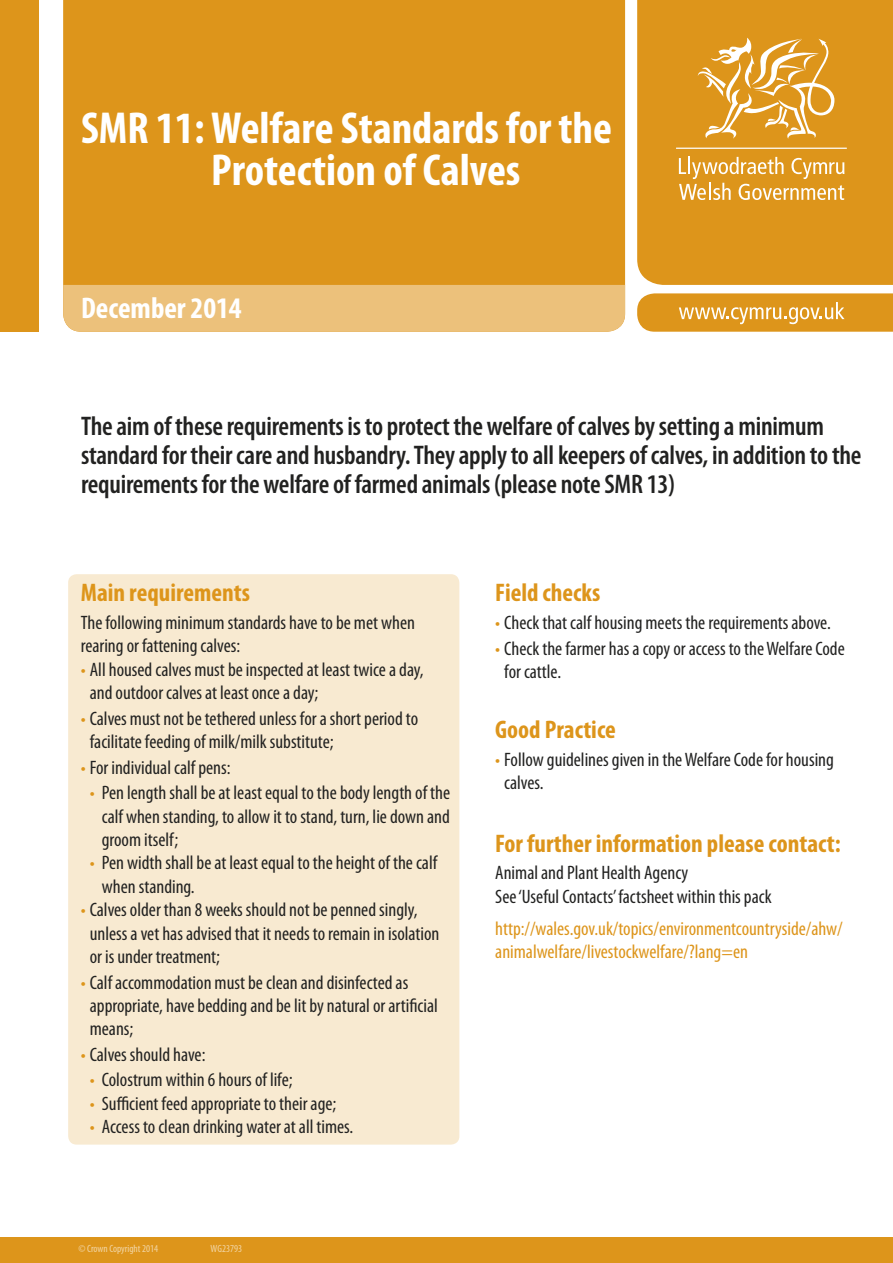
<style>
.page{position:relative;width:893px;height:1263px;background:#fff}
.page>*{position:absolute;margin:0;border:0;box-sizing:border-box;transform-origin:0 0}
.t1{font:700 condensed 45px/42px "Myriad Pro";color:#fff}
.t2{font:700 condensed 30px "Myriad Pro";color:#fff}
.text_18_pt{font:600 condensed 27px/28.8px "Myriad Pro";letter-spacing:-.01em;color:#222221}
.H3_orange_head{font:700 condensed 25.5px "Myriad Pro";color:#dd951b}
.text_13_pt_cond{font:condensed 19.5px/23.4px "Myriad Pro";color:#222221}
.text_13_pt_cond-2{font:condensed 19.5px/23.4px "Myriad Pro";color:#dd951b}
.t3{font:condensed 10.5px "Myriad Pro";color:#f2d5a4}
.s1{color:#dd951b}
</style>
<div class="page">
<div style="left:68px;top:574px;width:391px;height:570px;background:#f8ead1;border-radius:9px"></div>
<div style="left:63px;top:0;width:562px;height:285px;background:#dd951b"></div>
<div style="left:63px;top:285px;width:562px;height:47px;background:#ecc17b"></div>
<div style="left:0;top:0;width:38px;height:332px;background:#dd951b"></div>
<div style="left:0;top:1237px;width:893px;height:26px;background:#dd951b"></div>
<div style="left:637px;top:0;width:256px;height:285px;background:#dd951b"></div>
<svg style="left:637px;top:293px;width:256px;height:39px;background:#e0a033"></svg>
<svg style="left:698px;top:38px;width:136px;height:101px;background:#e4ab4b"></svg>
<svg style="left:679px;top:157px;width:165px;height:43px;background:#e4ac4e"></svg>
<hr style="left:676px;top:148px;width:171px;height:1px;background:#fff">
<h1 class="t1" style="left:211px;top:108px;width:402px;text-indent:-130px">SMR 11: Welfare Standards for the<br>Protection of Calves</h1>
<h2 class="t2" style="left:81px;top:292px;width:162px">December 2014</h2>
<p class="text_18_pt" style="left:81px;top:412px;width:782px">The aim of these requirements is to protect the welfare of calves by setting a minimum standard for their care and husbandry. They apply to all keepers of calves, in addition to the requirements for the welfare of farmed animals (please note SMR 13)</p>
<h3 class="H3_orange_head" style="left:81px;top:579px;width:171px">Main requirements</h3>
<p class="text_13_pt_cond" style="left:81px;top:611px;width:336px">The following minimum standards have to be met when rearing or fattening calves:</p>
<p class="text_13_pt_cond" style="left:90px;top:658px;width:335px;text-indent:-9px"><span class="s1">•</span> All housed calves must be inspected at least twice a day, and outdoor calves at least once a day;</p>
<p class="text_13_pt_cond" style="left:90px;top:707px;width:330px;text-indent:-9px"><span class="s1">•</span> Calves must not be tethered unless for a short period to facilitate feeding of milk/milk substitute;</p>
<p class="text_13_pt_cond" style="left:81px;top:756px;width:151px"><span class="s1">•</span> For individual calf pens:</p>
<p class="text_13_pt_cond" style="left:102px;top:781px;width:350px;text-align:justify;text-indent:-12px"><span class="s1">•</span> Pen length shall be at least equal to the body length of the calf when standing, to allow it to stand, turn, lie down and groom itself;</p>
<p class="text_13_pt_cond" style="left:102px;top:852px;width:337px;text-indent:-12px"><span class="s1">•</span> Pen width shall be at least equal to the height of the calf when standing.</p>
<p class="text_13_pt_cond" style="left:90px;top:898px;width:351px;text-indent:-9px"><span class="s1">•</span> Calves older than 8 weeks should not be penned singly, unless a vet has advised that it needs to remain in isolation or is under treatment;</p>
<p class="text_13_pt_cond" style="left:90px;top:971px;width:350px;text-indent:-9px"><span class="s1">•</span> Calf accommodation must be clean and disinfected as appropriate, have bedding and be lit by natural or artificial means;</p>
<p class="text_13_pt_cond" style="left:81px;top:1043px;width:126px"><span class="s1">•</span> Calves should have:</p>
<p class="text_13_pt_cond" style="left:90px;top:1069px;width:204px"><span class="s1">•</span> Colostrum within 6 hours of life;</p>
<p class="text_13_pt_cond" style="left:90px;top:1092px;width:248px"><span class="s1">•</span> Sufficient feed appropriate to their age;</p>
<p class="text_13_pt_cond" style="left:90px;top:1115px;width:265px"><span class="s1">•</span> Access to clean drinking water at all times.</p>
<p class="t3" style="left:78px;top:1243px;width:81px">© Crown Copyright 2014</p>
<p class="t3" style="left:211px;top:1243px;width:33px">WG23793</p>
<h3 class="H3_orange_head" style="left:495px;top:579px;width:107px">Field checks</h3>
<p class="text_13_pt_cond" style="left:495px;top:611px;width:337px"><span class="s1">•</span> Check that calf housing meets the requirements above.</p>
<p class="text_13_pt_cond" style="left:504px;top:637px;width:342px;text-indent:-9px"><span class="s1">•</span> Check the farmer has a copy or access to the Welfare Code for cattle.</p>
<h3 class="H3_orange_head" style="left:495px;top:716px;width:122px">Good Practice</h3>
<p class="text_13_pt_cond" style="left:504px;top:748px;width:331px;text-indent:-9px"><span class="s1">•</span> Follow guidelines given in the Welfare Code for housing calves.</p>
<h3 class="H3_orange_head" style="left:495px;top:829px;width:347px">For further information please contact:</h3>
<p class="text_13_pt_cond" style="left:495px;top:861px;width:278px">Animal and Plant Health Agency<br>See ‘Useful Contacts’ factsheet within this pack</p>
<p class="text_13_pt_cond-2" style="left:495px;top:917px;width:349px">http://wales.gov.uk/topics/environmentcountryside/ahw/ animalwelfare/livestockwelfare/?lang=en</p>
</div>
